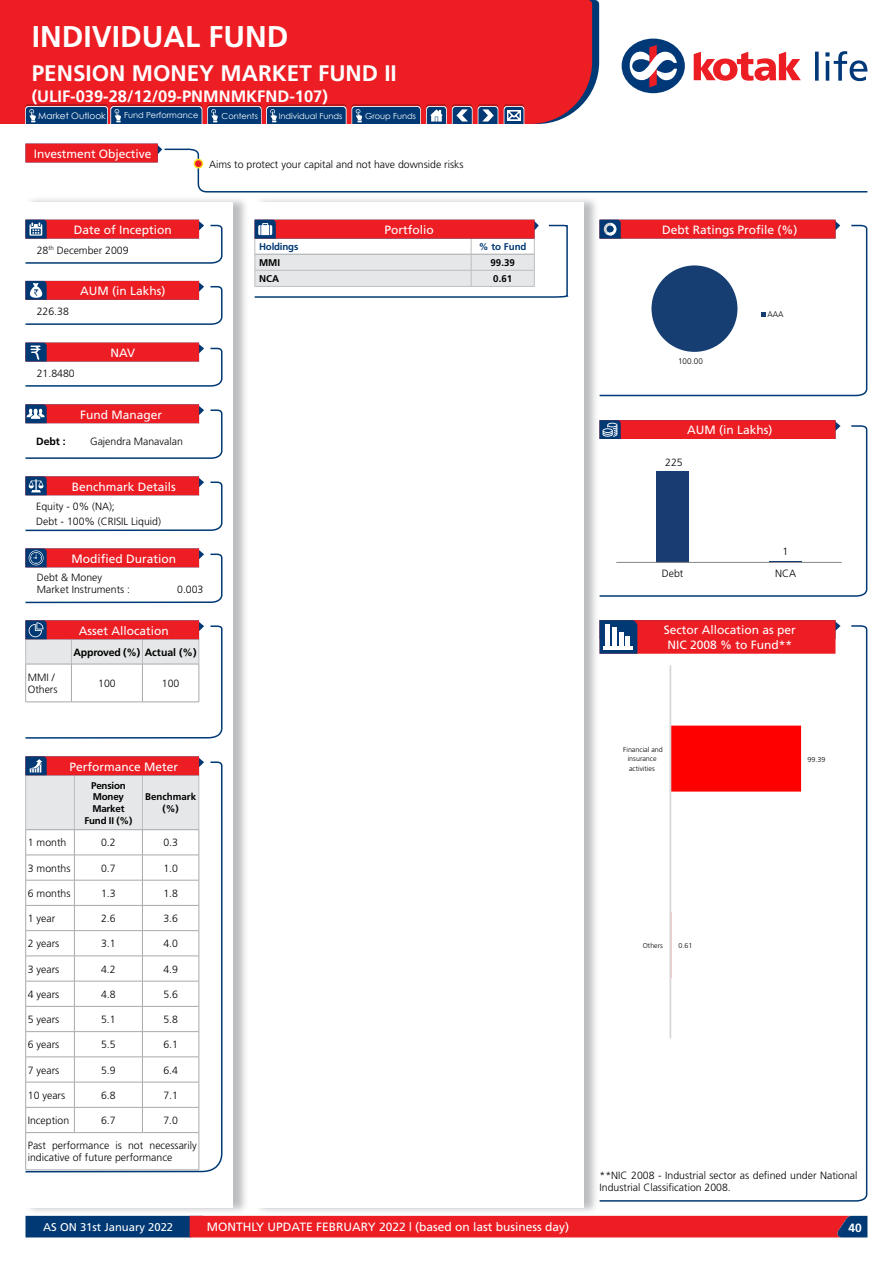
<style>
.page{position:relative;width:893px;height:1263px;background:#fff}
.page>*{position:absolute;margin:0;border:0;box-sizing:border-box;transform-origin:0 0}
.t1{font:700 30px "Frutiger";color:#fff}
.t2{font:700 22.5px "Frutiger";color:#fff}
.t3{font:700 16.5px "Frutiger";color:#fff}
.t4{font:12px/14.4px "Frutiger";color:#fff;text-align:center}
.t5{font:700 12px "Frutiger";color:#fff}
.t6{font:11.25px "Frutiger";color:#fff}
.t7{font:300 10.5px/12.6px "Frutiger";color:#000}
.t8{font:700 10.5px "Frutiger";letter-spacing:-.02em;color:#000}
.t9{font:300 10.5px "Frutiger 45";color:#000}
.t10{font:700 10.5px "Frutiger";color:#000}
.t11{font:700 9.75px/11.7px "Frutiger";letter-spacing:-.02em;color:#000;text-align:center}
.t12{font:700 9.75px "Frutiger";letter-spacing:-.02em;color:#003974}
.t13{font:700 9.75px/11.7px "Frutiger";color:#000;text-align:center}
.t14{font:9px "Century Gothic";color:#fff}
.t15{font:8.25px "Century Gothic";color:#fff}
.t16{font:300 8.1px "Frutiger";color:#000}
.t17{font:300 7.05px/9.4px "Frutiger";color:#000;text-align:center}
</style>
<div class="page">
<div style="left:0;top:0;width:592px;height:124px;background:#ed1d24"></div>
<div style="left:622px;top:39px;width:63px;height:54px;background:#003878;border-radius:50%"></div>
<svg style="left:630px;top:45px;width:47px;height:42px"></svg>
<svg style="left:694px;top:52px;width:107px;height:29px"></svg>
<svg style="left:815px;top:51px;width:52px;height:30px"></svg>
<svg style="left:504px;top:104px;width:20px;height:20px"></svg>
<div style="left:24px;top:195px;width:224px;height:1020px;background:#a7a9ac;opacity:.75"></div>
<div style="left:23px;top:202px;width:210px;height:1006px;background:#fff"></div>
<div style="left:254px;top:195px;width:345px;height:1020px;background:#a7a9ac;opacity:.75"></div>
<div style="left:252px;top:202px;width:332px;height:1006px;background:#fff"></div>
<svg style="left:26px;top:144px;width:842px;height:49px"></svg>
<div style="left:194px;top:160px;width:8px;height:8px;background:#ed1d24;border-radius:50%"></div>
<div style="left:194px;top:159px;width:9px;height:10px;border:2px solid #f7e11f;border-radius:50%"></div>
<svg style="left:598px;top:224px;width:270px;height:173px"></svg>
<svg style="left:598px;top:424px;width:270px;height:173px"></svg>
<svg style="left:598px;top:624px;width:270px;height:578px"></svg>
<svg style="left:600px;top:620px;width:240px;height:34px;background:#d32834"></svg>
<svg style="left:26px;top:1216px;width:841px;height:21px;background:#b72336"></svg>
<svg style="left:25px;top:761px;width:198px;height:412px"></svg>
<svg style="left:25px;top:220px;width:198px;height:44px"></svg>
<svg style="left:25px;top:281px;width:198px;height:44px"></svg>
<svg style="left:25px;top:343px;width:198px;height:44px"></svg>
<svg style="left:25px;top:404px;width:198px;height:55px"></svg>
<svg style="left:25px;top:476px;width:198px;height:56px"></svg>
<svg style="left:25px;top:548px;width:198px;height:56px"></svg>
<svg style="left:25px;top:756px;width:179px;height:376px"></svg>
<svg style="left:25px;top:620px;width:198px;height:119px"></svg>
<svg style="left:600px;top:220px;width:240px;height:18px;background:#dc2630"></svg>
<svg style="left:600px;top:420px;width:240px;height:19px;background:#da2631"></svg>
<hr style="left:606px;top:625px;width:4px;height:21px;background:#fff">
<div style="left:612px;top:628px;width:5px;height:18px;background:#fff"></div>
<hr style="left:619px;top:632px;width:4px;height:14px;background:#fff">
<hr style="left:626px;top:636px;width:4px;height:10px;background:#fff">
<hr style="left:603px;top:646px;width:15px;height:3px;background:#fff">
<hr style="left:618px;top:646px;width:14px;height:3px;background:#fff">
<svg style="left:254px;top:220px;width:315px;height:78px"></svg>
<div style="left:657px;top:472px;width:32px;height:91px;background:#173d73"></div>
<hr style="left:616px;top:562px;width:226px;height:1px;background:#878787">
<hr style="left:769px;top:561px;width:32px;height:1px;background:#173d73">
<svg style="left:670px;top:665px;width:131px;height:373px"></svg>
<svg style="left:25px;top:104px;width:473px;height:20px;background:#3e4974"></svg>
<h1 class="t1" style="left:32px;top:19px;width:258px">INDIVIDUAL FUND</h1>
<h2 class="t2" style="left:32px;top:60px;width:367px">PENSION MONEY MARKET FUND II</h2>
<h3 class="t3" style="left:32px;top:86px;width:298px">(ULIF-039-28/12/09-PNMNMKFND-107)</h3>
<p class="t14" style="left:38px;top:109px;width:69px">Market Outlook</p>
<p class="t15" style="left:124px;top:110px;width:76px">Fund Performance</p>
<p class="t15" style="left:222px;top:110px;width:38px">Contents</p>
<p class="t15" style="left:279px;top:110px;width:65px">Individual Funds</p>
<p class="t15" style="left:365px;top:110px;width:52px">Group Funds</p>
<p class="t4" style="left:34px;top:146px;width:119px">Investment Objective</p>
<p class="t4" style="left:74px;top:222px;width:100px">Date of Inception</p>
<p class="t7" style="left:37px;top:244px;width:93px">28<sup>th</sup> December 2009</p>
<p class="t7" style="left:37px;top:305px;width:34px">226.38</p>
<p class="t4" style="left:80px;top:284px;width:87px">AUM (in Lakhs)</p>
<p class="t4" style="left:110px;top:345px;width:26px">NAV</p>
<p class="t7" style="left:37px;top:367px;width:39px">21.8480</p>
<p class="t4" style="left:80px;top:407px;width:84px">Fund Manager</p>
<p class="t10" style="left:36px;top:436px;width:31px">Debt :</p>
<p class="t7" style="left:90px;top:435px;width:94px">Gajendra Manavalan</p>
<p class="t4" style="left:72px;top:479px;width:106px">Benchmark Details</p>
<p class="t7" style="left:36px;top:499px;width:126px;line-height:14.7px">Equity - 0% (NA);<br>Debt - 100% (CRISIL Liquid)</p>
<p class="t4" style="left:71px;top:551px;width:106px">Modified Duration</p>
<p class="t7" style="left:209px;top:158px;width:256px">Aims to protect your capital and not have downside risks</p>
<p class="t4" style="left:384px;top:222px;width:51px">Portfolio</p>
<p class="t12" style="left:259px;top:241px;width:41px">Holdings</p>
<p class="t12" style="left:479px;top:241px;width:49px">% to Fund</p>
<p class="t11" style="left:259px;top:257px;width:23px">MMI</p>
<p class="t11" style="left:491px;top:257px;width:26px">99.39</p>
<p class="t11" style="left:259px;top:273px;width:22px">NCA</p>
<p class="t11" style="left:493px;top:273px;width:20px">0.61</p>
<p class="t7" style="left:37px;top:571px;width:95px">Debt &amp; Money<br>Market Instruments :</p>
<p class="t7" style="left:177px;top:583px;width:28px">0.003</p>
<p class="t4" style="left:79px;top:623px;width:92px">Asset Allocation</p>
<p class="t8" style="left:74px;top:646px;width:125px">Approved (%) Actual (%)</p>
<p class="t7" style="left:28px;top:671px;width:31px">MMI /<br>Others</p>
<p class="t7" style="left:98px;top:677px;width:19px">100</p>
<p class="t7" style="left:162px;top:677px;width:19px">100</p>
<p class="t4" style="left:69px;top:759px;width:110px">Performance Meter</p>
<p class="t11" style="left:84px;top:779px;width:49px">Pension<br>Money<br>Market<br>Fund II (%)</p>
<p class="t13" style="left:145px;top:791px;width:52px">Benchmark (%)</p>
<p class="t7" style="left:28px;top:836px;width:40px">1 month</p>
<p class="t7" style="left:101px;top:836px;width:16px">0.2</p>
<p class="t7" style="left:163px;top:836px;width:16px">0.3</p>
<p class="t7" style="left:28px;top:862px;width:44px">3 months</p>
<p class="t7" style="left:101px;top:862px;width:16px">0.7</p>
<p class="t7" style="left:163px;top:862px;width:16px">1.0</p>
<p class="t7" style="left:28px;top:887px;width:44px">6 months</p>
<p class="t7" style="left:101px;top:887px;width:16px">1.3</p>
<p class="t7" style="left:163px;top:887px;width:16px">1.8</p>
<p class="t7" style="left:28px;top:912px;width:29px">1 year</p>
<p class="t7" style="left:101px;top:912px;width:16px">2.6</p>
<p class="t7" style="left:163px;top:912px;width:16px">3.6</p>
<p class="t7" style="left:28px;top:937px;width:33px">2 years</p>
<p class="t7" style="left:101px;top:937px;width:16px">3.1</p>
<p class="t7" style="left:163px;top:937px;width:16px">4.0</p>
<p class="t7" style="left:28px;top:963px;width:33px">3 years</p>
<p class="t7" style="left:101px;top:963px;width:16px">4.2</p>
<p class="t7" style="left:163px;top:963px;width:16px">4.9</p>
<p class="t7" style="left:28px;top:988px;width:33px">4 years</p>
<p class="t7" style="left:101px;top:988px;width:16px">4.8</p>
<p class="t7" style="left:163px;top:988px;width:16px">5.6</p>
<p class="t7" style="left:28px;top:1013px;width:33px">5 years</p>
<p class="t7" style="left:101px;top:1013px;width:16px">5.1</p>
<p class="t7" style="left:163px;top:1013px;width:16px">5.8</p>
<p class="t7" style="left:28px;top:1038px;width:33px">6 years</p>
<p class="t7" style="left:101px;top:1038px;width:16px">5.5</p>
<p class="t7" style="left:163px;top:1038px;width:16px">6.1</p>
<p class="t7" style="left:28px;top:1064px;width:33px">7 years</p>
<p class="t7" style="left:101px;top:1064px;width:16px">5.9</p>
<p class="t7" style="left:163px;top:1064px;width:16px">6.4</p>
<p class="t7" style="left:28px;top:1089px;width:39px">10 years</p>
<p class="t7" style="left:101px;top:1089px;width:16px">6.8</p>
<p class="t7" style="left:163px;top:1089px;width:16px">7.1</p>
<p class="t7" style="left:28px;top:1114px;width:43px">Inception</p>
<p class="t7" style="left:101px;top:1114px;width:16px">6.7</p>
<p class="t7" style="left:163px;top:1114px;width:16px">7.0</p>
<p class="t7" style="left:28px;top:1140px;width:170px;line-height:12px">Past performance is not necessarily indicative of future performance</p>
<p class="t6" style="left:43px;top:1220px;width:132px">AS ON 31st January 2022</p>
<p class="t4" style="left:207px;top:1219px;width:364px">MONTHLY UPDATE FEBRUARY 2022 | (based on last business day)</p>
<p class="t4" style="left:662px;top:222px;width:137px">Debt Ratings Profile (%)</p>
<p class="t16" style="left:678px;top:357px;width:26px">100.00</p>
<p class="t16" style="left:767px;top:310px;width:18px">AAA</p>
<p class="t4" style="left:687px;top:423px;width:87px">AUM (in Lakhs)</p>
<p class="t9" style="left:665px;top:458px;width:19px">225</p>
<p class="t9" style="left:782px;top:547px;width:7px">1</p>
<p class="t9" style="left:662px;top:569px;width:23px">Debt</p>
<p class="t9" style="left:775px;top:569px;width:23px">NCA</p>
<p class="t4" style="left:664px;top:623px;width:134px">Sector Allocation as per<br>NIC 2008 % to Fund**</p>
<p class="t17" style="left:623px;top:745px;width:41px">Financial and insurance activities</p>
<p class="t17" style="left:807px;top:754px;width:19px">99.39</p>
<p class="t17" style="left:643px;top:940px;width:22px">Others</p>
<p class="t17" style="left:678px;top:941px;width:15px">0.61</p>
<p class="t7" style="left:600px;top:1168px;width:259px">**NIC 2008 - Industrial sector as defined under National<br>Industrial Classification 2008.</p>
<p class="t5" style="left:848px;top:1221px;width:15px">40</p>
</div>
